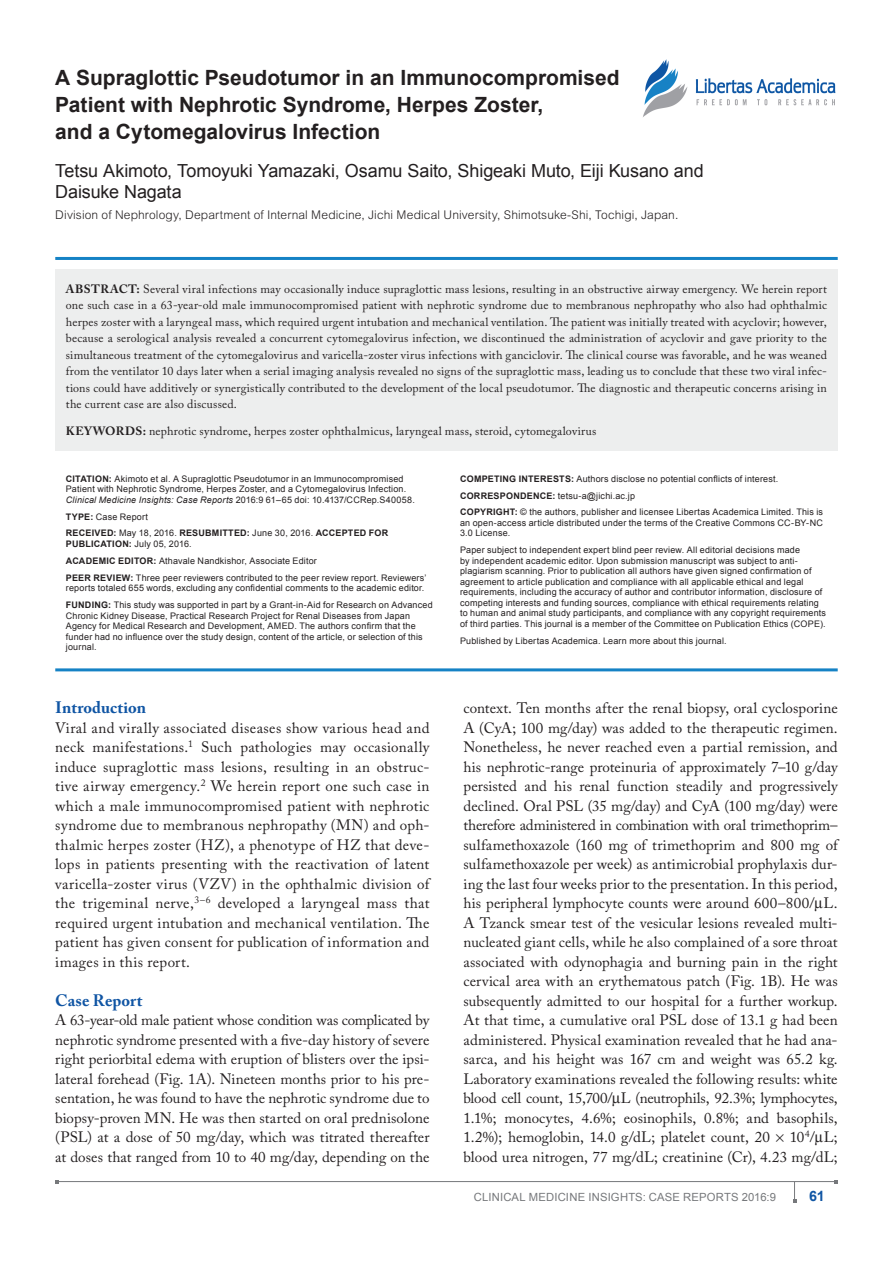
<style>
.page{position:relative;width:893px;height:1263px;background:#fff}
.page>*{position:absolute;margin:0;border:0;box-sizing:border-box;transform-origin:0 0}
.AT{font:700 21px/27px "Arial";color:#231f20}
.AAu{font:18px/21px "Arial";letter-spacing:-.005em;color:#231f20}
.t1{font:700 16.5px "Adobe Caslon Pro";letter-spacing:.005em;color:#1055a4}
.TxF{font:15px/19.5px "Adobe Caslon Pro";letter-spacing:.01em;color:#231f20;text-align:justify}
.RunF-folio{font:700 14.25px "Arial";color:#1055a4}
.t2{font:12px/16.5px "Adobe Caslon Pro";letter-spacing:.015em;color:#231f20;text-align:justify}
.AAuAff{font:300 12px "Arial MT Std";letter-spacing:.01em;color:#231f20}
.t3{font:700 12px "Adobe Caslon Pro";letter-spacing:.03em;color:#231f20}
.RunF{font:11.25px "Arial";letter-spacing:.015em;color:#76787b}
.t4{font:9px/10.5px "Arial";letter-spacing:.02em;color:#231f20}
.t5{font:700 9px/16.8px "Arial";letter-spacing:.03em;color:#231f20}
.s1{font-weight:700}
.s2{font-style:italic}
.s3{font-weight:400}
</style>
<div class="page">
<hr style="left:57px;top:1181px;width:779px;height:1px;background:#76787b">
<svg style="left:793px;top:1182px;width:3px;height:20px"></svg>
<img style="left:643px;top:59px;width:193px;height:58px">
<hr style="left:55px;top:257px;width:783px;height:3px;background:#1582c5">
<hr style="left:55px;top:668px;width:783px;height:3px;background:#1582c5">
<div style="left:55px;top:269px;width:783px;height:181px;background:#edeeee"></div>
<p class="AT" style="left:55px;top:65px;width:566px">A Supraglottic Pseudotumor in an Immunocompromised<br>Patient with Nephrotic Syndrome, Herpes Zoster,<br>and a Cytomegalovirus Infection</p>
<p class="AAu" style="left:55px;top:161px;width:650px">Tetsu Akimoto, Tomoyuki Yamazaki, Osamu Saito, Shigeaki Muto, Eiji Kusano and<br>Daisuke Nagata</p>
<p class="AAuAff" style="left:55px;top:208px;width:625px">Division of Nephrology, Department of Internal Medicine, Jichi Medical University, Shimotsuke-Shi, Tochigi, Japan.</p>
<p class="t3" style="left:66px;top:282px;width:45px">Abstrac</p>
<p class="t2" style="left:66px;top:280px;width:763px;text-indent:62px"><span class="s1">t:</span> Several viral infections may occasionally induce supraglottic mass lesions, resulting in an obstructive airway emergency. We herein report one such case in a 63-year-old male immunocompromised patient with nephrotic syndrome due to membranous nephropathy who also had ophthalmic herpes zoster with a laryngeal mass, which required urgent intubation and mechanical ventilation. The patient was initially treated with acyclovir; however, because a serological analysis revealed a concurrent cytomegalovirus infection, we discontinued the administration of acyclovir and gave priority to the simultaneous treatment of the cytomegalovirus and varicella-zoster virus infections with ganciclovir. The clinical course was favorable, and he was weaned from the ventilator 10 days later when a serial imaging analysis revealed no signs of the supraglottic mass, leading us to conclude that these two viral infec&shy;tions could have additively or synergistically contributed to the development of the local pseudotumor. The diagnostic and therapeutic concerns arising in the current case are also discussed.</p>
<p class="t2" style="left:66px;top:423px;width:532px"><span class="s1">Keywords:</span> nephrotic syndrome, herpes zoster ophthalmicus, laryngeal mass, steroid, cytomegalovirus</p>
<p class="t4" style="left:66px;top:473px;width:351px"><span class="s1">Citation:</span> Akimoto et al. A Supraglottic Pseudotumor in an I mmunocompromised<br>Patient with N ephrotic Syndrome, H erpes Zoster, and a Cytomegalovirus I nfection.<br><span class="s2">Clinical Medicine Insights: Case Reports</span> 2016:9 61–65 doi: 10.4137/CCRep.S40058.</p>
<p class="t5" style="left:66px;top:508px;width:84px">TYPE: <span class="s3">Case Report<br></span>Recei</p>
<p class="t5" style="left:460px;top:470px;width:81px">Competing Interes</p>
<p class="t4" style="left:559px;top:473px;width:220px"><span class="s1">ts:</span> Authors disclose no potential conflicts of interest.</p>
<p class="t5" style="left:460px;top:487px;width:22px">Corresp</p>
<p class="t5" style="left:506px;top:487px;width:28px">ondence</p>
<p class="t4" style="left:552px;top:490px;width:84px"><span class="s1">:</span> tetsu-a@jichi.ac.jp</p>
<p class="t5" style="left:460px;top:504px;width:20px">Copyri</p>
<p class="t4" style="left:460px;top:507px;width:365px;text-align:justify;text-indent:36px"><span class="s1">ght:</span> © the authors, publisher and licensee Libertas Academica Limited. This is an open-access article distributed under the terms of the Creative Commons CC-BY-N C 3.0 License.</p>
<p class="t4" style="left:460px;top:545px;width:367px">Paper subject to independent expert blind peer review. All editorial decisions made<br>by independent academic editor. Upon submission manuscript was subject to anti&shy;plagiarism scanning. Prior to publication all authors have given signed confirmation of agreement to article publication and compliance with all applicable ethical and legal requirements, including the accuracy of author and contributor information, disclosure of competing interests and funding sources, compliance with ethical requirements relating to human and animal study participants, and compliance with any copyright requirements of third parties. This journal is a member of the Committee on Publication Ethics (COPE</p>
<p class="t4" style="left:95px;top:528px;width:235px"><span class="s1">ved:</span> May 18, 2016. <span class="s1">ReSubmitted:</span> June 30, 2016. <span class="s1">Accep</span></p>
<p class="t5" style="left:348px;top:525px;width:39px">ted for</p>
<p class="t4" style="left:66px;top:535px;width:252px;line-height:16.8px"><span class="s1">publication:</span> July 05, 2016.<br><span class="s1">Academic editor:</span> Athavale Nandkishor, Associate Editor<br><span class="s1">Peer</span></p>
<p class="t4" style="left:66px;top:572px;width:362px;text-align:right"><span class="s1">Review:</span> Three peer reviewers contributed to the peer review report. Reviewers’ reports totaled 655 words, excluding any confidential comments to the academic editor.</p>
<p class="t4" style="left:66px;top:600px;width:368px"><span class="s1">Fun din g:</span> This study was supported in part by a Grant-in-Aid for Research on Advanced Chronic Kidney Disease, Practical Research Project for Renal Diseases from Japan Agency for Medical Research and Development, AMED. The authors confirm that the funder had no influence over the study design, content of the article, or selection of this journal.</p>
<p class="t4" style="left:820px;top:618px;width:7px">).</p>
<p class="t4" style="left:460px;top:635px;width:268px">Published by Libertas Academica. Learn more about this journal.</p>
<h1 class="t1" style="left:55px;top:698px;width:92px">Introduction</h1>
<p class="TxF" style="left:55px;top:718px;width:376px">Viral and virally associated diseases show various head and neck manifestations.<sup>1</sup> Such pathologies may occasionally induce supraglottic mass lesions, resulting in an obstruc&shy;tive airway emergency.<sup>2</sup> We herein report one such case in which a male immunocompromised patient with nephrotic syndrome due to membranous nephropathy (MN) and oph&shy;thalmic herpes zoster (HZ), a phenotype of HZ that deve&shy;lops in patients presenting with the reactivation of latent varicella-zoster virus (VZV) in the ophthalmic division of the trigeminal nerve,<sup>3–6</sup> developed a laryngeal mass that required urgent intubation and mechanical ventilation. The patient has given consent for publication of information and images in this report.</p>
<h1 class="t1" style="left:55px;top:990px;width:89px">Case Report</h1>
<p class="TxF" style="left:55px;top:1010px;width:376px">A 63-year-old male patient whose condition was complicated by nephrotic syndrome presented with a five-day history of severe right periorbital edema with eruption of blisters over the ipsi&shy;lateral forehead (Fig. 1A). Nineteen months prior to his pre&shy;sentation, he was found to have the nephrotic syndrome due to biopsy-proven MN. He was then started on oral prednisolone (PSL) at a dose of 50 mg/day, which was titrated thereafter at doses that ranged from 10 to 40 mg/day, depending on the</p>
<p class="TxF" style="left:463px;top:698px;width:376px">context. Ten months after the renal biopsy, oral cyclosporine A (CyA; 100 mg/day) was added to the therapeutic regimen.<br>Nonetheless, he never reached even a partial remission, and his nephrotic-range proteinuria of approximately 7–10 g/day persisted and his renal function steadily and progressively declined. Oral PSL (35 mg/day) and CyA (100 mg/day) were therefore administered in combination with oral trimethoprim– sulfamethoxazole (160 mg of trimethoprim and 800 mg of sulfamethoxazole per week) as antimicrobial prophylaxis dur&shy;ing the last four weeks prior to the presentation. In this period, his peripheral lymphocyte counts were around 600–800/ L.<br>A Tzanck smear test of the vesicular lesions revealed multi&shy;nucleated giant cells, while he also complained of a sore throat associated with odynophagia and burning pain in the right cervical area with an erythematous patch (Fig. 1B). He was subsequently admitted to our hospital for a further workup.<br>At that time, a cumulative oral PSL dose of 13.1 g had been administered. Physical examination revealed that he had ana&shy;sarca, and his height was 167 cm and weight was 65.2 kg.<br>Laboratory examinations revealed the following results: white blood cell count, 15,700/ L (neutrophils, 92.3%; lymphocytes, 1.1%; monocytes, 4.6%; eosinophils, 0.8%; and basophils, 1.2%); hemoglobin, 14.0 g/dL; platelet count, 20</p>
<p class="TxF" style="left:463px;top:1127px;width:376px;text-align:right">10<sup>4</sup>/ L;<br>blood urea nitrogen, 77 mg/dL; creatinine (Cr), 4.23 mg/dL;</p>
<p class="RunF" style="left:474px;top:1189px;width:304px">Clinical Medicine I nsights: Case Reports 2016:9</p>
<p class="RunF-folio" style="left:809px;top:1186px;width:17px">61</p>
</div>
